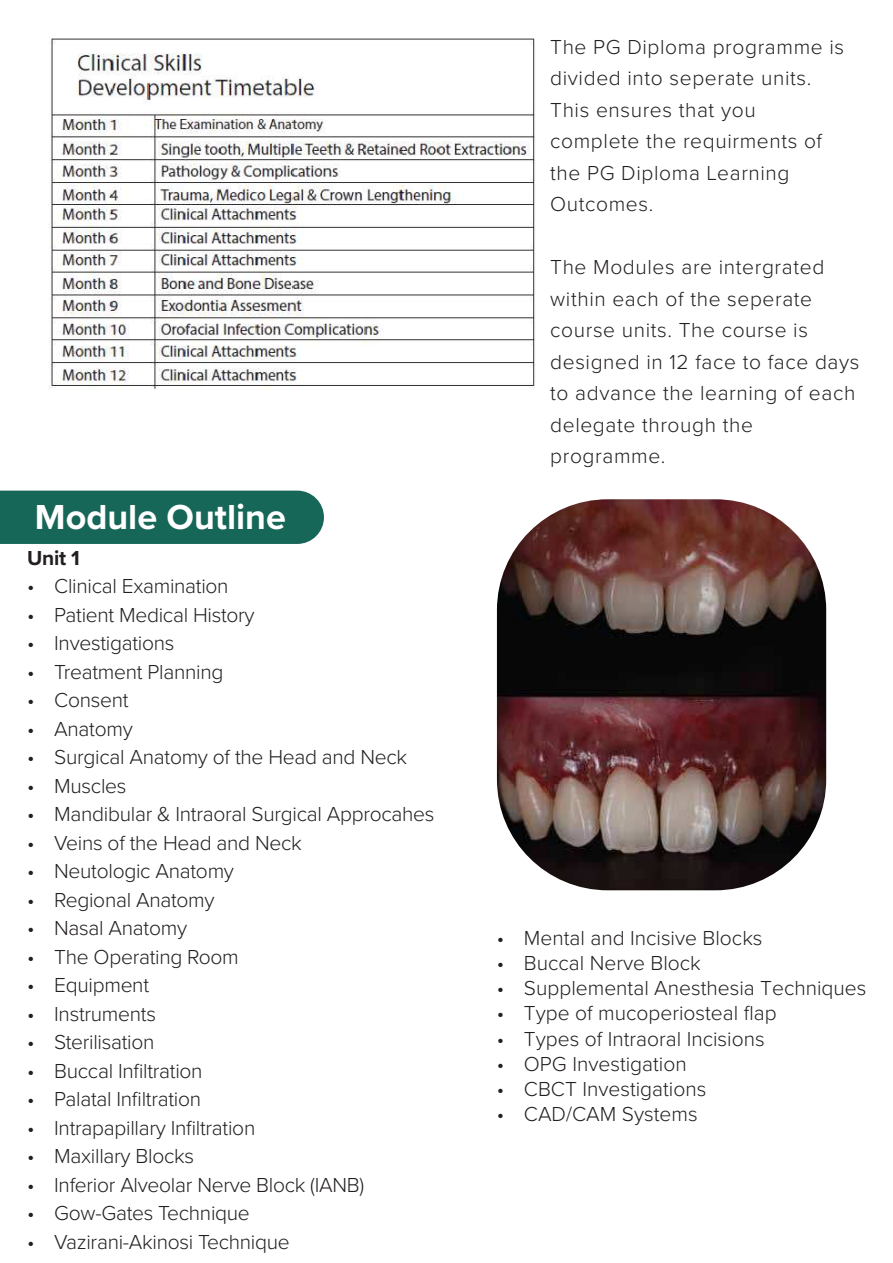
<style>
.page{position:relative;width:893px;height:1263px;background:#fff}
.page>*{position:absolute;margin:0;border:0;box-sizing:border-box;transform-origin:0 0}
.t1{font:700 36px "Proxima Nova";color:#fff}
.t2{font:300 21px "Proxima Nova";letter-spacing:-.015em;color:#231f20}
.t3{font:300 21px/31.5px "Proxima Nova";letter-spacing:.03em;color:#231f20}
.t4{font:700 21px "Proxima Nova";color:#231f20}
</style>
<div class="page">
<div style="left:0;top:491px;width:324px;height:53px;background:#176758"></div>
<img style="left:49px;top:38px;width:487px;height:352px">
<img style="left:497px;top:499px;width:329px;height:391px">
<h1 class="t1" style="left:35px;top:502px;width:253px">Module Outline</h1>
<p class="t4" style="left:27px;top:549px;width:54px">Unit 1</p>
<p class="t2" style="left:27px;top:577px;width:203px">• Clinical Examination</p>
<p class="t2" style="left:27px;top:606px;width:229px">• Patient Medical History</p>
<p class="t2" style="left:27px;top:634px;width:149px">• Investigations</p>
<p class="t2" style="left:27px;top:663px;width:198px">• Treatment Planning</p>
<p class="t2" style="left:27px;top:691px;width:103px">• Consent</p>
<p class="t2" style="left:27px;top:720px;width:107px">• Anatomy</p>
<p class="t2" style="left:27px;top:748px;width:381px">• Surgical Anatomy of the Head and Neck</p>
<p class="t2" style="left:27px;top:777px;width:101px">• Muscles</p>
<p class="t2" style="left:27px;top:805px;width:409px">• Mandibular &amp; Intraoral Surgical Approcahes</p>
<p class="t2" style="left:27px;top:834px;width:276px">• Veins of the Head and Neck</p>
<p class="t2" style="left:27px;top:862px;width:208px">• Neutologic Anatomy</p>
<p class="t2" style="left:27px;top:891px;width:189px">• Regional Anatomy</p>
<p class="t2" style="left:27px;top:919px;width:161px">• Nasal Anatomy</p>
<p class="t2" style="left:27px;top:948px;width:213px">• The Operating Room</p>
<p class="t2" style="left:27px;top:976px;width:123px">• Equipment</p>
<p class="t2" style="left:27px;top:1005px;width:130px">• Instruments</p>
<p class="t2" style="left:27px;top:1033px;width:129px">• Sterilisation</p>
<p class="t2" style="left:27px;top:1062px;width:177px">• Buccal Infiltration</p>
<p class="t2" style="left:27px;top:1090px;width:175px">• Palatal Infiltration</p>
<p class="t2" style="left:27px;top:1119px;width:230px">• Intrapapillary Infiltration</p>
<p class="t2" style="left:27px;top:1147px;width:168px">• Maxillary Blocks</p>
<p class="t2" style="left:27px;top:1176px;width:338px">• Inferior Alveolar Nerve Block (IANB)</p>
<p class="t2" style="left:27px;top:1204px;width:224px">• Gow-Gates Technique</p>
<p class="t2" style="left:27px;top:1233px;width:264px">• Vazirani-Akinosi Technique</p>
<p class="t3" style="left:550px;top:32px;width:295px">The PG Diploma programme is divided into seperate units.<br>This ensures that you complete the requirments of the PG Diploma Learning<br>Outcomes.</p>
<p class="t3" style="left:550px;top:252px;width:311px">The Modules are intergrated within each of the seperate course units. The course is designed in 12 face to face days to advance the learning of each delegate through the programme.</p>
<p class="t2" style="left:497px;top:929px;width:267px">• Mental and Incisive Blocks</p>
<p class="t2" style="left:497px;top:954px;width:205px">• Buccal Nerve Block</p>
<p class="t2" style="left:497px;top:979px;width:371px">• Supplemental Anesthesia Techniques</p>
<p class="t2" style="left:497px;top:1005px;width:281px">• Type of mucoperiosteal flap</p>
<p class="t2" style="left:497px;top:1030px;width:269px">• Types of Intraoral Incisions</p>
<p class="t2" style="left:497px;top:1055px;width:191px">• OPG Investigation</p>
<p class="t2" style="left:497px;top:1080px;width:211px">• CBCT Investigations</p>
<p class="t2" style="left:497px;top:1105px;width:202px">• CAD/CAM Systems</p>
</div>
